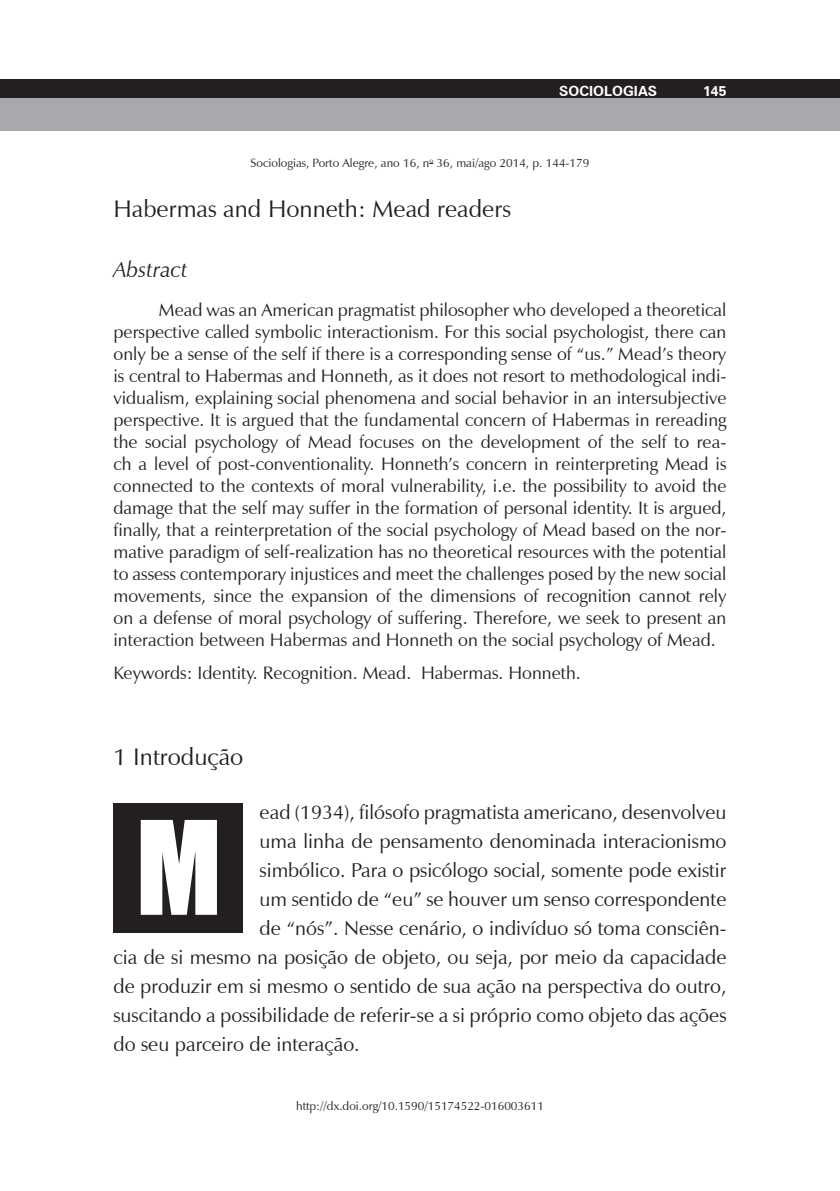
<style>
.page{position:relative;width:840px;height:1191px;background:#fff}
.page>*{position:absolute;margin:0;border:0;box-sizing:border-box;transform-origin:0 0}
.t1{font:120px "Impact";color:#fff}
._12-SUB-01{font:24px "Zapf Humanist 601 BT";color:#231f20}
._13-SUB-02{font:italic 22px "Zapf Humanist 601 BT";color:#231f20}
._05-TEXTO{font:20px "Zapf Humanist 601 BT";color:#231f20}
._19-RESUMEN-TEXTO{font:18px/22px "Zapf Humanist 601 BT";color:#231f20;text-align:justify}
._22-PALAVRA-CHAVE{font:18px "Zapf Humanist 601 BT";color:#231f20}
._13-SUB-02-2{font:700 14px "Zurich BT";color:#fff}
._19-RESUMEN-TEXTO-2{font:12px "Zapf Humanist 601 BT";color:#231f20}
</style>
<div class="page">
<div style="left:0;top:79px;width:839px;height:20px;background:#231f20"></div>
<div style="left:0;top:98px;width:839px;height:32px;background:#a8a9ad"></div>
<div style="left:113px;top:804px;width:129px;height:129px;background:#231f20"></div>
<p class="_13-SUB-02-2" style="left:559px;top:82px;width:99px">SOCIOLOGIAS</p>
<p class="_13-SUB-02-2" style="left:702px;top:83px;width:25px">145</p>
<p class="_19-RESUMEN-TEXTO-2" style="left:250px;top:155px;width:340px">Sociologias, Porto Alegre, ano 16, n<sup>o</sup> 36, mai/ago 2014, p. 144-179</p>
<p class="_12-SUB-01" style="left:113px;top:194px;width:398px">Habermas and Honneth: Mead readers</p>
<p class="_13-SUB-02" style="left:113px;top:256px;width:76px">Abstract</p>
<p class="_19-RESUMEN-TEXTO" style="left:113px;top:299px;width:614px;text-indent:45px">Mead was an American pragmatist philosopher who developed a theoretical perspective called symbolic interactionism. For this social psychologist, there can only be a sense of the self if there is a corresponding sense of “us.” Mead’s theory is central to Habermas and Honneth, as it does not resort to methodological indi&shy;vidualism, explaining social phenomena and social behavior in an intersubjective perspective. It is argued that the fundamental concern of Habermas in rereading the social psychology of Mead focuses on the development of the self to rea&shy;ch a level of post-conventionality. Honneth’s concern in reinterpreting Mead is connected to the contexts of moral vulnerability, i.e. the possibility to avoid the damage that the self may suffer in the formation of personal identity. It is argued, finally, that a reinterpretation of the social psychology of Mead based on the nor&shy;mative paradigm of self-realization has no theoretical resources with the potential to assess contemporary injustices and meet the challenges posed by the new social movements, since the expansion of the dimensions of recognition cannot rely on a defense of moral psychology of suffering. Therefore, we seek to present an interaction between Habermas and Honneth on the social psychology of Mead.</p>
<p class="_22-PALAVRA-CHAVE" style="left:113px;top:662px;width:468px">Keywords: Identity. Recognition. Mead. Habermas. Honneth.</p>
<p class="_12-SUB-01" style="left:113px;top:741px;width:131px">1 Introdução</p>
<p class="_05-TEXTO" style="left:259px;top:800px;width:468px">ead (1934), filósofo pragmatista americano, desenvolveu</p>
<p class="_05-TEXTO" style="left:259px;top:829px;width:468px">uma linha de pensamento denominada interacionismo</p>
<p class="_05-TEXTO" style="left:259px;top:858px;width:468px">simbólico. Para o psicólogo social, somente pode existir</p>
<p class="_05-TEXTO" style="left:259px;top:887px;width:468px">um sentido de “eu” se houver um senso correspondente</p>
<p class="_05-TEXTO" style="left:259px;top:916px;width:468px">de “nós”. Nesse cenário, o indivíduo só toma consciên-</p>
<p class="_05-TEXTO" style="left:113px;top:945px;width:614px">cia de si mesmo na posição de objeto, ou seja, por meio da capacidade</p>
<p class="_05-TEXTO" style="left:113px;top:974px;width:614px">de produzir em si mesmo o sentido de sua ação na perspectiva do outro,</p>
<p class="_05-TEXTO" style="left:113px;top:1003px;width:614px">suscitando a possibilidade de referir-se a si próprio como objeto das ações</p>
<p class="_05-TEXTO" style="left:113px;top:1032px;width:247px">do seu parceiro de interação.</p>
<p class="t1" style="left:136px;top:774px;width:88px">M</p>
<p class="_19-RESUMEN-TEXTO-2" style="left:296px;top:1098px;width:249px">http://dx.doi.org/10.1590/15174522-016003611</p>
</div>
